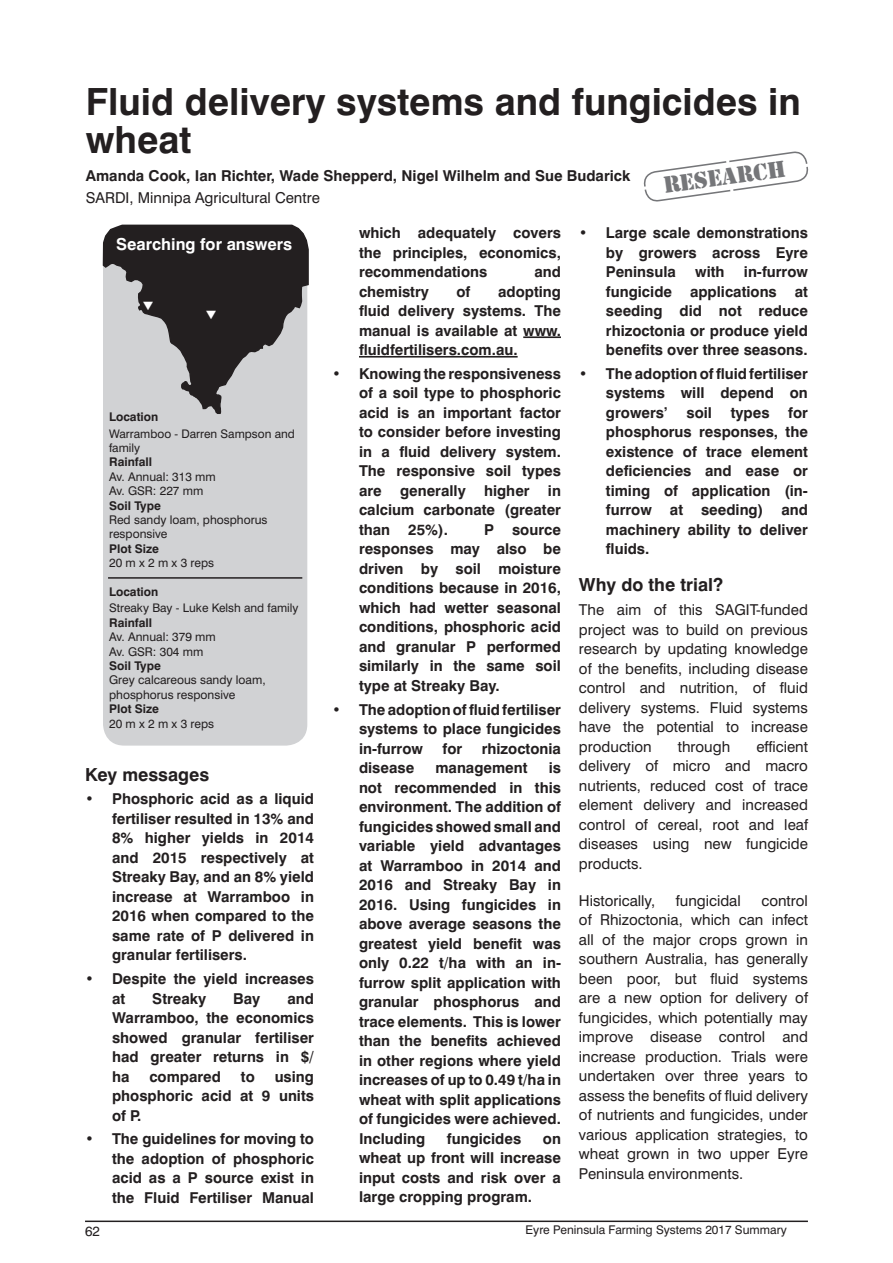
<style>
.page{position:relative;width:893px;height:1263px;background:#fff}
.page>*{position:absolute;margin:0;border:0;box-sizing:border-box;transform-origin:0 0}
.t1{font:700 37.5px/37.5px "Swiss 721 BT";color:#231f20}
.t2{font:21.75px "Stencil Std";color:#757679}
.t3{font:700 18px "Swiss 721 BT";color:#231f20}
.t4{font:700 16.5px "Swiss 721 BT";color:#fff}
.t5{font:700 15px/19.5px "Swiss 721 BT";color:#231f20;text-align:justify}
.t6{font:15px/19.5px "Swiss 721 BT";color:#231f20;text-align:justify}
.t7{font:13.5px "Swiss 721 BT";color:#231f20}
.t8{font:12px/14.4px "Swiss 721 BT";color:#231f20}
.t9{font:700 12px "Swiss 721 BT";color:#231f20}
.t10{font:11.85px/14.2px "Swiss 721 BT";color:#231f20}
</style>
<div class="page">
<hr style="left:85px;top:1220px;width:723px;height:2px;background:#231f20">
<hr style="left:523px;top:336px;width:38px;height:2px;background:#231f20">
<hr style="left:359px;top:356px;width:159px;height:2px;background:#231f20">
<div style="left:103px;top:225px;width:204px;height:521px;background:#d1d2d4;border-radius:21px"></div>
<svg style="left:643px;top:151px;width:166px;height:51px"></svg>
<hr style="left:108px;top:577px;width:194px;height:2px;background:#231f20">
<svg style="left:102px;top:224px;width:207px;height:191px"></svg>
<h1 class="t1" style="left:86px;top:83px;width:717px">Fluid delivery systems and fungicides in wheat</h1>
<p class="t5" style="left:86px;top:166px;width:546px">Amanda Cook, Ian Richter, Wade Shepperd, Nigel Wilhelm and Sue Budarick</p>
<p class="t6" style="left:86px;top:188px;width:236px">SARDI, Minnipa Agricultural Centre</p>
<h2 class="t2" style="left:662px;top:171px;width:125px;rotate:-8deg">research</h2>
<p class="t4" style="left:116px;top:234px;width:178px">Searching for answers</p>
<p class="t9" style="left:109px;top:410px;width:51px">Location</p>
<p class="t10" style="left:109px;top:426px;width:187px">Warramboo - Darren Sampson and family</p>
<p class="t9" style="left:109px;top:455px;width:44px">Rainfall</p>
<p class="t8" style="left:109px;top:469px;width:108px">Av. Annual: 313 mm<br>Av. GSR: 227 mm</p>
<p class="t9" style="left:109px;top:498px;width:53px">Soil Type</p>
<p class="t8" style="left:109px;top:512px;width:160px">Red sandy loam, phosphorus responsive</p>
<p class="t9" style="left:109px;top:541px;width:52px">Plot Size</p>
<p class="t8" style="left:109px;top:556px;width:107px">20 m x 2 m x 3 reps</p>
<p class="t9" style="left:109px;top:584px;width:51px">Location</p>
<p class="t10" style="left:109px;top:601px;width:191px">Streaky Bay - Luke Kelsh and family</p>
<p class="t9" style="left:109px;top:615px;width:44px">Rainfall</p>
<p class="t8" style="left:109px;top:630px;width:108px">Av. Annual: 379 mm<br>Av. GSR: 304 mm</p>
<p class="t9" style="left:109px;top:658px;width:53px">Soil Type</p>
<p class="t8" style="left:109px;top:673px;width:158px">Grey calcareous sandy loam, phosphorus responsive</p>
<p class="t9" style="left:109px;top:702px;width:52px">Plot Size</p>
<p class="t8" style="left:109px;top:716px;width:107px">20 m x 2 m x 3 reps</p>
<p class="t3" style="left:85px;top:763px;width:126px">Key messages</p>
<p class="t5" style="left:112px;top:789px;width:203px;text-indent:-27px">• Phosphoric acid as a liquid fertiliser resulted in 13% and 8% higher yields in 2014 and 2015 respectively at Streaky Bay, and an 8% yield increase at Warramboo in 2016 when compared to the same rate of P delivered in granular fertilisers.</p>
<p class="t5" style="left:112px;top:969px;width:203px;text-indent:-27px">• Despite the yield increases at</p>
<p class="t5" style="left:152px;top:988px;width:55px">Streaky</p>
<p class="t5" style="left:233px;top:988px;width:29px">Bay</p>
<p class="t5" style="left:112px;top:988px;width:203px;text-indent:175px">and Warramboo, the economics showed granular fertiliser had greater returns in $/ ha</p>
<p class="t5" style="left:112px;top:1066px;width:203px;text-indent:163px">using phosphoric acid at 9 units of P.</p>
<p class="t5" style="left:112px;top:1129px;width:203px;text-indent:-27px">• The guidelines for moving to the adoption of phosphoric acid as a P source exist in the Fluid Fertiliser Manual</p>
<p class="t5" style="left:149px;top:1066px;width:73px">compared</p>
<p class="t5" style="left:241px;top:1066px;width:15px">to</p>
<p class="t5" style="left:359px;top:223px;width:203px">which adequately covers the principles, economics, recommendations</p>
<p class="t5" style="left:534px;top:262px;width:28px">and</p>
<p class="t5" style="left:359px;top:281px;width:71px">chemistry</p>
<p class="t5" style="left:456px;top:281px;width:15px">of</p>
<p class="t5" style="left:359px;top:281px;width:203px;text-indent:139px">adopting fluid delivery systems. The manual is available at www. fluidfertilisers.com.au.</p>
<p class="t5" style="left:359px;top:364px;width:203px;text-indent:-27px">• Knowing the responsiveness of a soil type to phosphoric acid is an important factor to consider before investing in a fluid delivery system.<br>The responsive soil types are generally higher in calcium carbonate (greater than 25%).</p>
<p class="t5" style="left:359px;top:520px;width:203px;text-indent:125px">P source responses may also be driven by soil moisture conditions because in 2016, which had wetter seasonal conditions, phosphoric acid and granular P performed similarly in the same soil type at Streaky Bay.</p>
<p class="t5" style="left:359px;top:699px;width:203px;text-indent:-27px">• The adoption of fluid fertiliser systems to place fungicides in-furrow</p>
<p class="t5" style="left:442px;top:738px;width:21px">for</p>
<p class="t5" style="left:482px;top:738px;width:81px">rhizoctonia</p>
<p class="t5" style="left:359px;top:758px;width:203px;text-indent:190px">is not recommended in this environment. The addition of fungicides showed small and variable yield advantages at Warramboo in 2014 and 2016 and Streaky Bay in 2016. Using fungicides in above average seasons the greatest yield benefit was only 0.22 t/ha with an in&shy;furrow split application with granular phosphorus and trace elements. This is lower than the benefits achieved in other regions where yield increases of up to 0.49 t/ha in wheat with split applications of fungicides were achieved.<br>Including</p>
<p class="t5" style="left:359px;top:758px;width:57px">disease</p>
<p class="t5" style="left:435px;top:758px;width:94px">management</p>
<p class="t5" style="left:447px;top:1128px;width:76px">fungicides</p>
<p class="t5" style="left:359px;top:1128px;width:203px;text-indent:184px">on wheat up front will increase input costs and risk over a large cropping program.</p>
<p class="t5" style="left:606px;top:223px;width:203px;text-indent:-27px">• Large scale demonstrations by growers across Eyre Peninsula</p>
<p class="t5" style="left:606px;top:262px;width:203px;text-indent:138px">in-furrow fungicide applications at seeding did not reduce rhizoctonia or produce yield benefits over three seasons.</p>
<p class="t5" style="left:606px;top:364px;width:203px;text-indent:-27px">• The adoption of fluid fertiliser systems will depend on growers’ soil types for phosphorus responses, the existence of trace element deficiencies and ease or timing of application (in&shy;furrow at seeding) and machinery ability to deliver fluids.</p>
<p class="t3" style="left:579px;top:574px;width:146px">Why do the trial?</p>
<p class="t6" style="left:579px;top:600px;width:230px">The aim of this SAGIT-funded project was to build on previous research by updating knowledge of the benefits, including disease control and nutrition, of fluid delivery systems. Fluid systems have the potential to increase production</p>
<p class="t5" style="left:695px;top:262px;width:31px">with</p>
<p class="t6" style="left:579px;top:736px;width:230px;text-indent:177px">efficient delivery of micro and macro nutrients, reduced cost of trace element delivery and increased control of cereal, root and leaf diseases using new fungicide products.</p>
<p class="t6" style="left:579px;top:890px;width:78px">Historically,</p>
<p class="t6" style="left:676px;top:890px;width:66px">fungicidal</p>
<p class="t6" style="left:678px;top:736px;width:54px">through</p>
<p class="t6" style="left:579px;top:890px;width:230px;text-indent:183px">control of Rhizoctonia, which can infect all of the major crops grown in southern Australia, has generally been poor, but fluid systems are a new option for delivery of fungicides, which potentially may improve disease control and increase production. Trials were undertaken over three years to assess the benefits of fluid delivery of nutrients and fungicides, under various application strategies, to wheat grown in two upper Eyre Peninsula environments.</p>
<p class="t7" style="left:85px;top:1223px;width:16px">62</p>
<p class="t8" style="left:526px;top:1222px;width:263px">Eyre Peninsula Farming Systems 2017 Summary</p>
</div>
